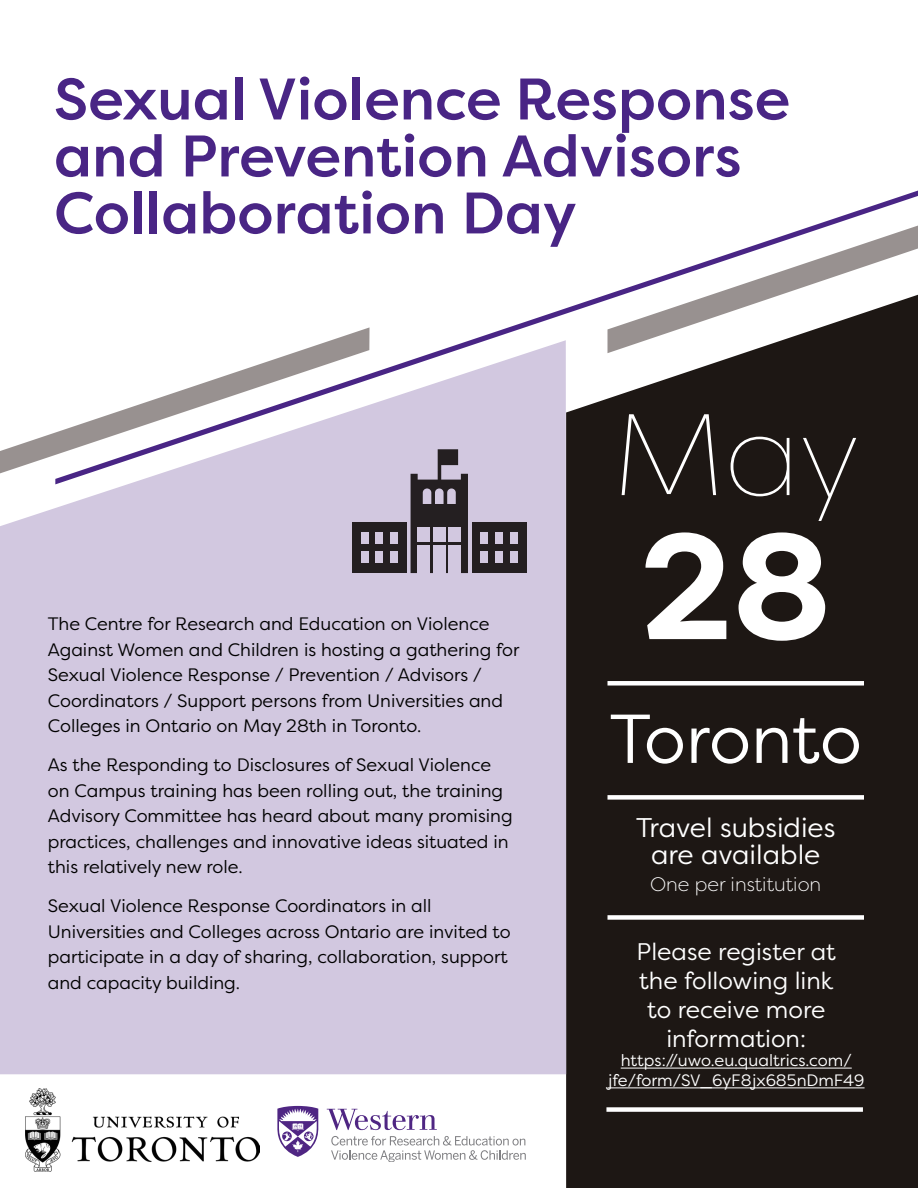
<style>
.page{position:relative;width:918px;height:1188px;background:#fff}
.page>*{position:absolute;margin:0;border:0;box-sizing:border-box;transform-origin:0 0}
.t1{font:700 150px "Filson Pro";color:#fff}
.t2{font:100 115.5px "Filson Pro";color:#fff}
.t3{font:69px "Filson Pro";letter-spacing:-.005em;color:#fff}
.t4{font:500 58.5px/57px "Filson Pro";color:#492585}
.t5{font:27px/27px "Filson Pro";color:#fff;text-align:center}
.t6{font:24px/28.8px "Filson Pro";color:#fff;text-align:center}
.t7{font:300 19.5px "Filson Pro";color:#fff}
.t8{font:18px/25.5px "Filson Pro";color:#000}
.t9{font:16.5px/19.8px "Filson Pro";color:#fff;text-align:center}
</style>
<div class="page">
<div style="left:566px;top:484px;width:352px;height:704px;background:#1d1714"></div>
<div style="left:0;top:473px;width:566px;height:601px;background:#d2c8e0"></div>
<svg style="left:0;top:432px;width:55px;height:41px;fill:#989190"></svg>
<svg style="left:55px;top:191px;width:863px;height:293px"></svg>
<div style="left:608px;top:681px;width:256px;height:5px;background:#fff"></div>
<div style="left:608px;top:795px;width:256px;height:5px;background:#fff"></div>
<div style="left:608px;top:915px;width:256px;height:5px;background:#fff"></div>
<div style="left:606px;top:1107px;width:257px;height:5px;background:#fff"></div>
<hr style="left:621px;top:1068px;width:231px;height:1px;background:#fff">
<hr style="left:608px;top:1087px;width:257px;height:1px;background:#fff">
<div style="left:352px;top:523px;width:55px;height:50px;background:#241f21"></div>
<div style="left:361px;top:532px;width:7px;height:12px;background:#d2c8e0"></div>
<div style="left:361px;top:551px;width:7px;height:12px;background:#d2c8e0"></div>
<div style="left:376px;top:532px;width:7px;height:12px;background:#d2c8e0"></div>
<div style="left:376px;top:551px;width:7px;height:12px;background:#d2c8e0"></div>
<div style="left:391px;top:532px;width:7px;height:12px;background:#d2c8e0"></div>
<div style="left:391px;top:551px;width:7px;height:12px;background:#d2c8e0"></div>
<div style="left:472px;top:523px;width:54px;height:50px;background:#241f21"></div>
<div style="left:510px;top:532px;width:8px;height:12px;background:#d2c8e0"></div>
<div style="left:510px;top:551px;width:8px;height:12px;background:#d2c8e0"></div>
<div style="left:495px;top:532px;width:8px;height:12px;background:#d2c8e0"></div>
<div style="left:495px;top:551px;width:8px;height:12px;background:#d2c8e0"></div>
<div style="left:480px;top:532px;width:8px;height:12px;background:#d2c8e0"></div>
<div style="left:480px;top:551px;width:8px;height:12px;background:#d2c8e0"></div>
<svg style="left:411px;top:449px;width:57px;height:124px;background:#5c555f"></svg>
<div style="left:418px;top:545px;width:12px;height:28px;background:#d2c8e0"></div>
<div style="left:418px;top:527px;width:12px;height:15px;background:#d2c8e0"></div>
<div style="left:433px;top:527px;width:12px;height:15px;background:#d2c8e0"></div>
<div style="left:433px;top:545px;width:12px;height:28px;background:#d2c8e0"></div>
<div style="left:449px;top:545px;width:12px;height:28px;background:#d2c8e0"></div>
<div style="left:449px;top:527px;width:12px;height:15px;background:#d2c8e0"></div>
<svg style="left:277px;top:1106px;width:41px;height:51px"></svg>
<svg style="left:327px;top:1109px;width:110px;height:21px"></svg>
<svg style="left:331px;top:1136px;width:195px;height:25px"></svg>
<img style="left:26px;top:1088px;width:233px;height:84px">
<h3 class="t4" style="left:54px;top:69px;width:738px">Sexual Violence Response and Prevention Advisors<br>Collaboration Day</h3>
<p class="t8" style="left:48px;top:611px;width:473px">The Centre for Research and Education on Violence Against Women and Children is hosting a gathering for Sexual Violence Response / Prevention / Advisors / Coordinators / Support persons from Universities and Colleges in Ontario on May 28th in Toronto.</p>
<p class="t8" style="left:48px;top:752px;width:466px">As the Responding to Disclosures of Sexual Violence on Campus training has been rolling out, the training Advisory Committee has heard about many promising practices, challenges and innovative ideas situated in this relatively new role.</p>
<p class="t8" style="left:48px;top:893px;width:464px">Sexual Violence Response Coordinators in all Universities and Colleges across Ontario are invited to participate in a day of sharing, collaboration, support and capacity building.</p>
<h2 class="t2" style="left:612px;top:382px;width:249px">May</h2>
<h1 class="t1" style="left:640px;top:492px;width:193px">28</h1>
<h3 class="t3" style="left:610px;top:693px;width:254px">Toronto</h3>
<h3 class="t5" style="left:636px;top:813px;width:201px">Travel subsidies are available</h3>
<p class="t7" style="left:650px;top:872px;width:173px">One per institution</p>
<h3 class="t6" style="left:637px;top:937px;width:201px">Please register at the following link to receive more information:</h3>
<p class="t9" style="left:608px;top:1050px;width:258px">https://uwo.eu.qualtrics.com/ jfe/form/SV_6yF8jx685nDmF49</p>
</div>
